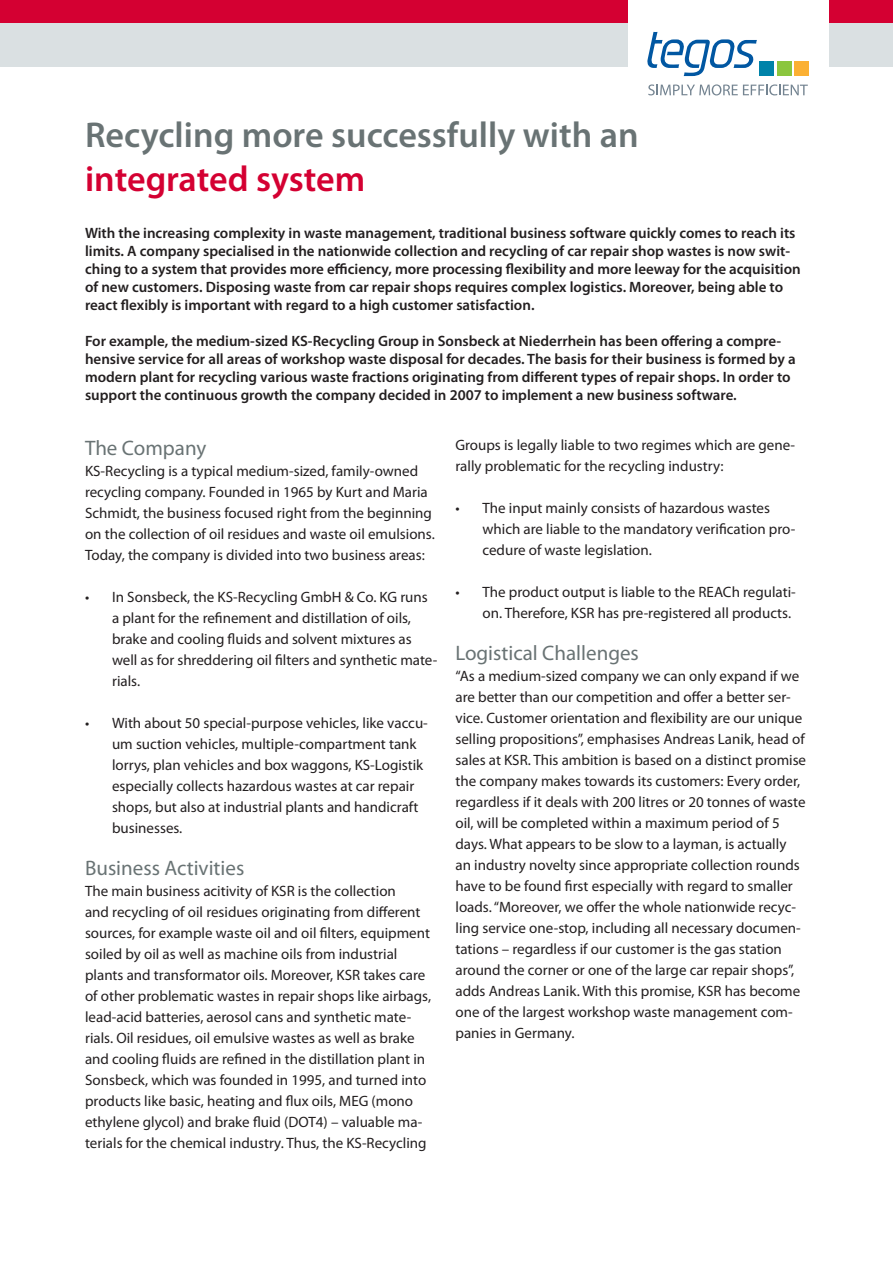
<style>
.page{position:relative;width:893px;height:1263px;background:#fff}
.page>*{position:absolute;margin:0;border:0;box-sizing:border-box;transform-origin:0 0}
.t1{font:600 36px "Myriad Pro";color:#697374}
.t2{font:600 36px "Myriad Pro";letter-spacing:-.005em;color:#d40032}
.t3{font:21px "Myriad Pro";color:#697374}
.t4{font:15px/21px "Myriad Pro";color:#231f20}
.t5{font:600 15px/18px "Myriad Pro";color:#231f20}
</style>
<div class="page">
<div style="left:0;top:0;width:628px;height:23px;background:#d40032"></div>
<div style="left:0;top:23px;width:628px;height:44px;background:#dae0e2"></div>
<div style="left:829px;top:0;width:64px;height:23px;background:#d40032"></div>
<svg style="left:648px;top:84px;width:160px;height:11px"></svg>
<svg style="left:647px;top:32px;width:110px;height:44px"></svg>
<div style="left:759px;top:62px;width:15px;height:14px;background:#0083a9"></div>
<div style="left:795px;top:62px;width:14px;height:14px;background:#fbb033"></div>
<div style="left:777px;top:62px;width:14px;height:14px;background:#8bc63e"></div>
<div style="left:829px;top:23px;width:64px;height:44px;background:#dae0e2"></div>
<h1 class="t1" style="left:85px;top:112px;width:555px">Recycling more successfully with an</h1>
<h1 class="t2" style="left:85px;top:156px;width:282px">integrated system</h1>
<p class="t5" style="left:85px;top:223px;width:717px">With the increasing complexity in waste management, traditional business software quickly comes to reach its limits. A company specialised in the nationwide collection and recycling of car repair shop wastes is now swit&shy;ching to a system that provides more efficiency, more processing flexibility and more leeway for the acquisition of new customers. Disposing waste from car repair shops requires complex logistics. Moreover, being able to react flexibly is important with regard to a high customer satisfaction.</p>
<p class="t5" style="left:85px;top:331px;width:712px">For example, the medium-sized KS-Recycling Group in Sonsbeck at Niederrhein has been offering a compre&shy;hensive service for all areas of workshop waste disposal for decades. The basis for their business is formed by a modern plant for recycling various waste fractions originating from different types of repair shops. In order to support the continuous growth the company decided in 2007 to implement a new business software.</p>
<h2 class="t3" style="left:85px;top:435px;width:123px">The Company</h2>
<p class="t4" style="left:85px;top:460px;width:351px">KS-Recycling is a typical medium-sized, family-owned recycling company. Founded in 1965 by Kurt and Maria Schmidt, the business focused right from the beginning on the collection of oil residues and waste oil emulsions.<br>Today, the company is divided into two business areas:</p>
<p class="t4" style="left:112px;top:586px;width:327px;text-indent:-27px">• In Sonsbeck, the KS-Recycling GmbH &amp; Co. KG runs a plant for the refinement and distillation of oils, brake and cooling fluids and solvent mixtures as well as for shreddering oil filters and synthetic mate&shy;rials.</p>
<p class="t4" style="left:112px;top:712px;width:317px;text-indent:-27px">• With about 50 special-purpose vehicles, like vaccu&shy;um suction vehicles, multiple-compartment tank lorrys, plan vehicles and box waggons, KS-Logistik especially collects hazardous wastes at car repair shops, but also at industrial plants and handicraft businesses.</p>
<h2 class="t3" style="left:85px;top:855px;width:161px">Business Activities</h2>
<p class="t4" style="left:85px;top:880px;width:348px">The main business acitivity of KSR is the collection<br>and recycling of oil residues originating from different sources, for example waste oil and oil filters, equipment soiled by oil as well as machine oils from industrial plants and transformator oils. Moreover, KSR takes care of other problematic wastes in repair shops like airbags, lead-acid batteries, aerosol cans and synthetic mate&shy;rials. Oil residues, oil emulsive wastes as well as brake and cooling fluids are refined in the distillation plant in Sonsbeck, which was founded in 1995, and turned into products like basic, heating and flux oils, MEG (mono ethylene glycol) and brake fluid (DOT4) – valuable ma&shy;terials for the chemical industry. Thus, the KS-Recycling</p>
<p class="t4" style="left:455px;top:435px;width:341px">Groups is legally liable to two regimes which are gene&shy;rally problematic for the recycling industry:</p>
<p class="t4" style="left:482px;top:498px;width:314px;text-indent:-27px">• The input mainly consists of hazardous wastes which are liable to the mandatory verification pro&shy;cedure of waste legislation.</p>
<p class="t4" style="left:482px;top:582px;width:315px;text-indent:-27px">• The product output is liable to the REACh regulati&shy;on. Therefore, KSR has pre-registered all products.</p>
<h2 class="t3" style="left:455px;top:640px;width:185px">Logistical Challenges</h2>
<p class="t4" style="left:455px;top:666px;width:352px">“As a medium-sized company we can only expand if we are better than our competition and offer a better ser&shy;vice. Customer orientation and flexibility are our unique selling propositions”, emphasises Andreas Lanik, head of sales at KSR. This ambition is based on a distinct promise the company makes towards its customers: Every order, regardless if it deals with 200 litres or 20 tonnes of waste oil, will be completed within a maximum period of 5 days. What appears to be slow to a layman, is actually<br>an industry novelty since appropriate collection rounds have to be found first especially with regard to smaller loads. “Moreover, we offer the whole nationwide recyc&shy;ling service one-stop, including all necessary documen&shy;tations – regardless if our customer is the gas station around the corner or one of the large car repair shops”, adds Andreas Lanik. With this promise, KSR has become one of the largest workshop waste management com&shy;panies in Germany.</p>
</div>
